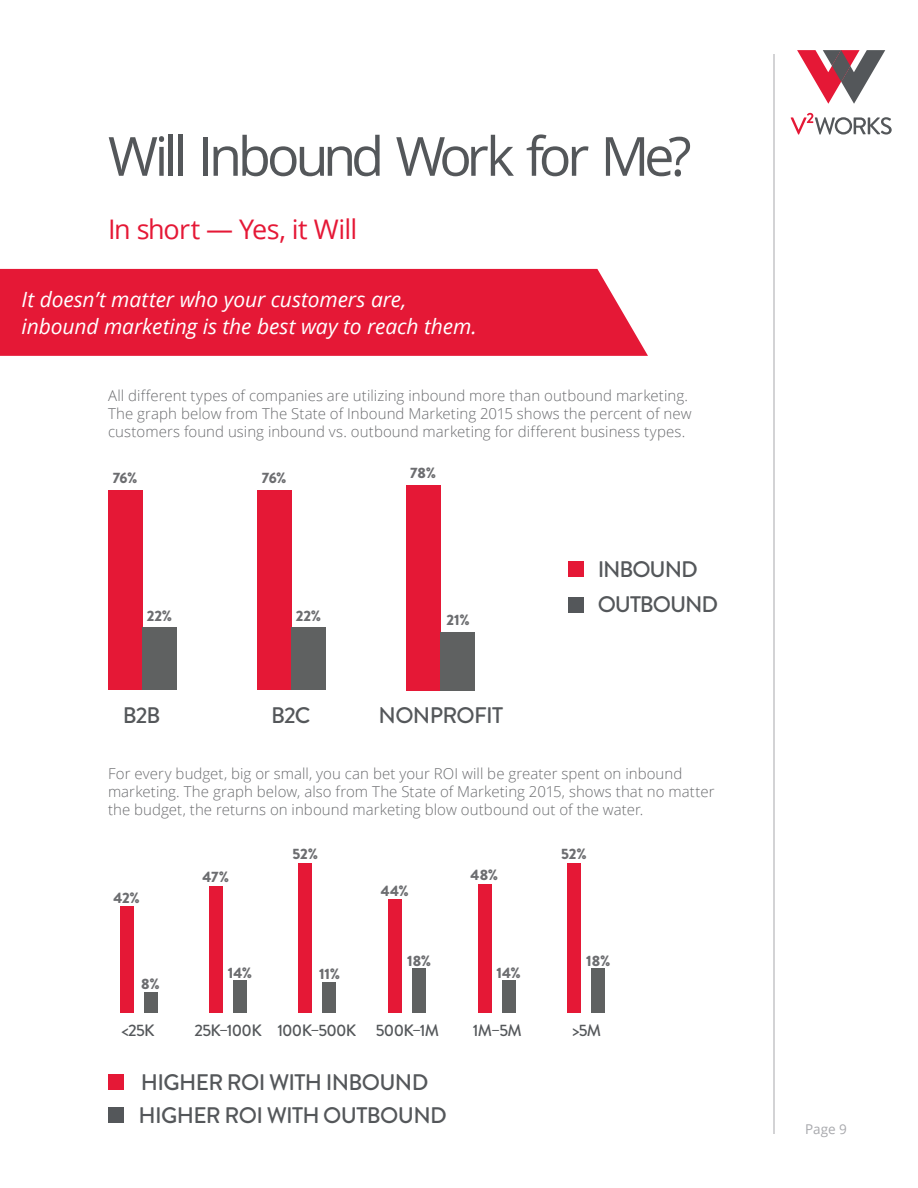
<style>
.page{position:relative;width:918px;height:1188px;background:#fff}
.page>*{position:absolute;margin:0;border:0;box-sizing:border-box;transform-origin:0 0}
.Top_Header_Gray{font:54px "Open Sans";letter-spacing:-.08em;color:#54575a}
.Red_Subhead{font:27px "Open Sans";letter-spacing:-.03em;color:#e51836}
.Chart_Labels{font:500 22.5px "Brandon Grotesque";letter-spacing:-.03em;color:#54575a}
.Chart_Labels-2{font:500 22.5px "Brandon Grotesque";letter-spacing:-.05em;color:#54575a}
.Red_Box_Reverse{font:italic 21px/27px "Open Sans";letter-spacing:-.005em;color:#fff}
.Chart_Labels-3{font:500 16.5px "Brandon Grotesque";letter-spacing:-.04em;color:#54575a}
.Content{font:300 15px/18px "Open Sans";letter-spacing:.005em;color:#6c6d70}
.Content-2{font:900 15px "Brandon Grotesque";letter-spacing:-.005em;color:#6c6d70}
.t1{font:13.5px "Open Sans";color:#a8a9ad}
</style>
<div class="page">
<svg style="left:797px;top:50px;width:88px;height:54px"></svg>
<svg style="left:791px;top:113px;width:101px;height:22px"></svg>
<hr style="left:774px;top:54px;width:1px;height:1080px;background:#a8a9ad">
<div style="left:0;top:269px;width:648px;height:87px;background:#e51836"></div>
<div style="left:120px;top:906px;width:13px;height:107px;background:#e51836"></div>
<div style="left:209px;top:886px;width:13px;height:127px;background:#e51836"></div>
<div style="left:299px;top:864px;width:13px;height:149px;background:#e51836"></div>
<div style="left:388px;top:899px;width:14px;height:114px;background:#e51836"></div>
<div style="left:478px;top:884px;width:13px;height:129px;background:#e51836"></div>
<div style="left:568px;top:864px;width:13px;height:149px;background:#e51836"></div>
<div style="left:144px;top:993px;width:14px;height:20px;background:#5f6161"></div>
<div style="left:233px;top:980px;width:14px;height:33px;background:#5f6161"></div>
<div style="left:323px;top:983px;width:13px;height:30px;background:#5f6161"></div>
<div style="left:502px;top:980px;width:13px;height:33px;background:#5f6161"></div>
<div style="left:591px;top:969px;width:14px;height:44px;background:#5f6161"></div>
<div style="left:412px;top:969px;width:14px;height:44px;background:#5f6161"></div>
<div style="left:109px;top:1074px;width:15px;height:16px;background:#e51836"></div>
<div style="left:109px;top:1107px;width:15px;height:16px;background:#54575a"></div>
<div style="left:108px;top:491px;width:34px;height:199px;background:#e51836"></div>
<div style="left:257px;top:491px;width:34px;height:199px;background:#e51836"></div>
<div style="left:406px;top:485px;width:34px;height:205px;background:#e51836"></div>
<div style="left:142px;top:628px;width:35px;height:62px;background:#5f6161"></div>
<div style="left:291px;top:628px;width:35px;height:62px;background:#5f6161"></div>
<div style="left:441px;top:632px;width:34px;height:58px;background:#5f6161"></div>
<div style="left:568px;top:561px;width:16px;height:16px;background:#e51836"></div>
<div style="left:568px;top:597px;width:16px;height:16px;background:#54575a"></div>
<p class="Top_Header_Gray" style="left:108px;top:119px;width:585px">Will Inbound Work for Me?</p>
<p class="Red_Subhead" style="left:108px;top:210px;width:251px">In short — Yes, it Will</p>
<p class="Red_Box_Reverse" style="left:22px;top:285px;width:457px">It doesn’t matter who your customers are, inbound marketing is the best way to reach them.</p>
<p class="Content" style="left:108px;top:386px;width:585px">All different types of companies are utilizing inbound more than outbound marketing.<br>The graph below from The State of Inbound Marketing 2015 shows the percent of new customers found using inbound vs. outbound marketing for different business types.</p>
<p class="Content-2" style="left:113px;top:467px;width:26px">76%</p>
<p class="Content-2" style="left:262px;top:467px;width:26px">76%</p>
<p class="Content-2" style="left:410px;top:462px;width:27px">78%</p>
<p class="Content-2" style="left:147px;top:605px;width:27px">22%</p>
<p class="Content-2" style="left:296px;top:605px;width:27px">22%</p>
<p class="Content-2" style="left:446px;top:609px;width:25px">21%</p>
<p class="Chart_Labels" style="left:123px;top:700px;width:39px">B2B</p>
<p class="Chart_Labels" style="left:271px;top:700px;width:41px">B2C</p>
<p class="Chart_Labels" style="left:379px;top:700px;width:126px">NONPROFIT</p>
<p class="Chart_Labels-2" style="left:598px;top:553px;width:102px">INBOUND</p>
<p class="Chart_Labels-2" style="left:598px;top:589px;width:122px">OUTBOUND</p>
<p class="Content" style="left:108px;top:764px;width:608px">For every budget, big or small, you can bet your ROI will be greater spent on inbound marketing. The graph below, also from The State of Marketing 2015, shows that no matter the budget, the returns on inbound marketing blow outbound out of the water.</p>
<p class="Content-2" style="left:113px;top:887px;width:28px">42%</p>
<p class="Content-2" style="left:141px;top:973px;width:20px">8%</p>
<p class="Content-2" style="left:293px;top:844px;width:27px">52%</p>
<p class="Content-2" style="left:561px;top:844px;width:27px">52%</p>
<p class="Content-2" style="left:202px;top:867px;width:28px">47%</p>
<p class="Content-2" style="left:471px;top:864px;width:29px">48%</p>
<p class="Content-2" style="left:381px;top:880px;width:29px">44%</p>
<p class="Content-2" style="left:228px;top:962px;width:26px">14%</p>
<p class="Content-2" style="left:319px;top:963px;width:22px">11%</p>
<p class="Content-2" style="left:407px;top:950px;width:26px">18%</p>
<p class="Content-2" style="left:497px;top:962px;width:26px">14%</p>
<p class="Content-2" style="left:586px;top:950px;width:26px">18%</p>
<p class="Chart_Labels-3" style="left:122px;top:1018px;width:35px">&lt;25K</p>
<p class="Chart_Labels-3" style="left:195px;top:1018px;width:69px">25K–100K</p>
<p class="Chart_Labels-3" style="left:277px;top:1018px;width:81px">100K–500K</p>
<p class="Chart_Labels-3" style="left:376px;top:1018px;width:65px">500K–1M</p>
<p class="Chart_Labels-3" style="left:473px;top:1018px;width:51px">1M–5M</p>
<p class="Chart_Labels-3" style="left:573px;top:1018px;width:30px">&gt;5M</p>
<p class="Chart_Labels" style="left:141px;top:1067px;width:289px">HIGHER ROI WITH INBOUND</p>
<p class="Chart_Labels" style="left:139px;top:1099px;width:310px">HIGHER ROI WITH OUTBOUND</p>
<p class="t1" style="left:805px;top:1120px;width:43px">Page 9</p>
</div>
